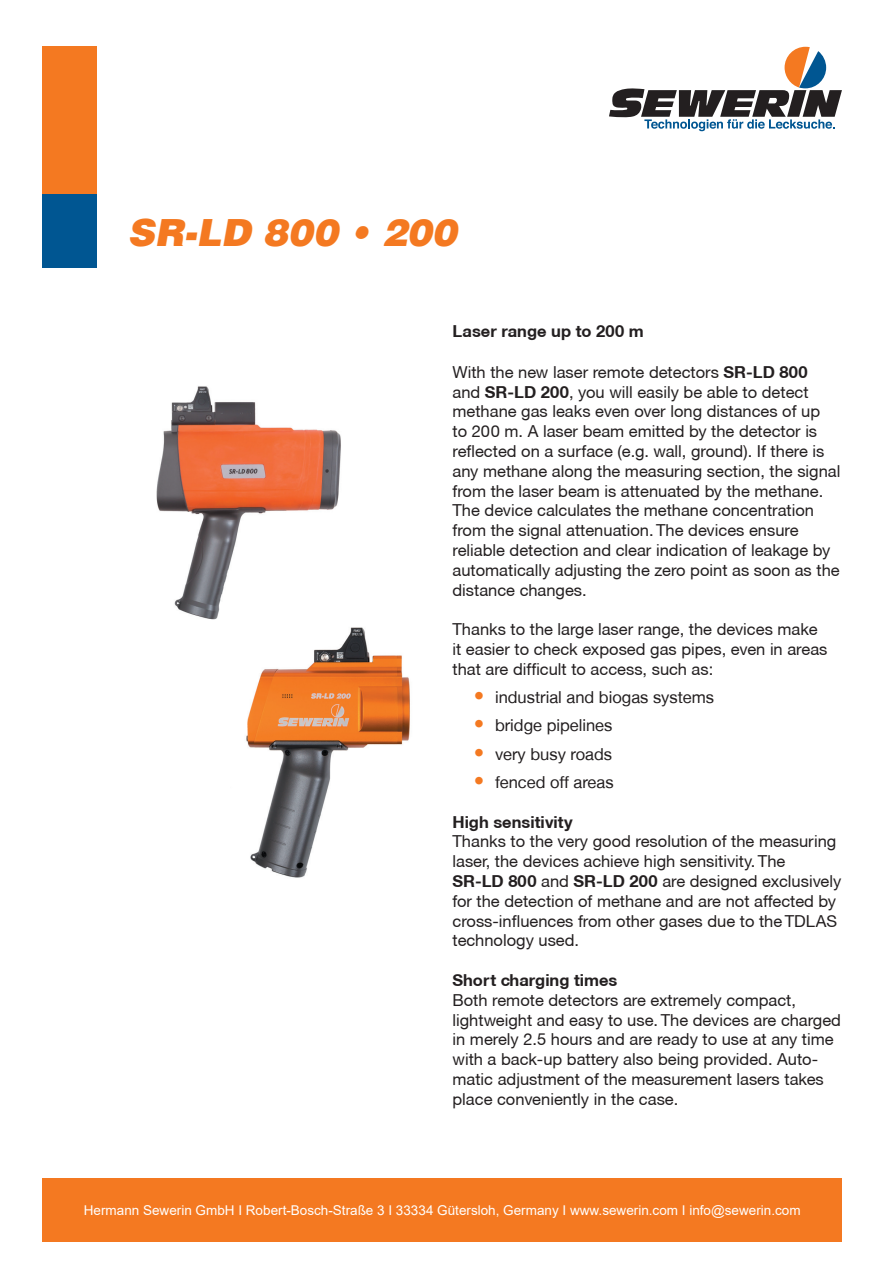
<style>
.page{position:relative;width:893px;height:1263px;background:#fff}
.page>*{position:absolute;margin:0;border:0;box-sizing:border-box;transform-origin:0 0}
.t1{font:37.5px "Airbus Special";color:#f47921}
.t2{font:16.5px/19.8px "Helvetica Neue CE";color:#231f20}
.t3{font:16.5px "Helvetica Neue LT";color:#231f20}
.t4{font:700 16.5px "Helvetica Neue CE";color:#231f20}
.t5{font:13.5px "Arial";color:#fff}
.s1{font-weight:700}
.s2{font-size:21px;color:#f47921}
</style>
<div class="page">
<div style="left:43px;top:47px;width:54px;height:147px;background:#f47921"></div>
<div style="left:43px;top:194px;width:54px;height:74px;background:#005692"></div>
<svg style="left:609px;top:47px;width:233px;height:84px"></svg>
<div style="left:43px;top:1178px;width:799px;height:64px;background:#f47921"></div>
<img style="left:246px;top:627px;width:164px;height:251px">
<img style="left:156px;top:386px;width:185px;height:234px">
<h1 class="t1" style="left:128px;top:211px;width:331px">SR-LD 800 • 200</h1>
<p class="t4" style="left:452px;top:321px;width:193px">Laser range up to 200 m</p>
<p class="t2" style="left:452px;top:362px;width:389px">With the new laser remote detectors <span class="s1">SR-LD 800<br></span>and <span class="s1">SR-LD 200</span>, you will easily be able to detect methane gas leaks even over long distances of up<br>to 200 m. A laser beam emitted by the detector is reflected on a surface (e.g. wall, ground). If there is any methane along the measuring section, the signal from the laser beam is attenuated by the methane.<br>The device calculates the methane concentration from the signal attenuation. The devices ensure reliable detection and clear indication of leakage by automatically adjusting the zero point as soon as the distance changes.</p>
<p class="t2" style="left:452px;top:620px;width:376px">Thanks to the large laser range, the devices make it easier to check exposed gas pipes, even in areas that are difficult to access, such as:</p>
<p class="t3" style="left:474px;top:687px;width:242px"><span class="s2">•</span> industrial and biogas systems</p>
<p class="t3" style="left:474px;top:716px;width:140px"><span class="s2">•</span> bridge pipelines</p>
<p class="t3" style="left:474px;top:744px;width:140px"><span class="s2">•</span> very busy roads</p>
<p class="t3" style="left:474px;top:772px;width:141px"><span class="s2">•</span> fenced off areas</p>
<p class="t4" style="left:452px;top:811px;width:122px">High sensitivity</p>
<p class="t2" style="left:452px;top:832px;width:390px">Thanks to the very good resolution of the measuring laser, the devices achieve high sensitivity. The<br><span class="s1">SR-LD 800</span> and <span class="s1">SR-LD 200</span> are designed exclusively for the detection of methane and are not affected by cross-influences from other gases due to the TDLAS technology used.</p>
<p class="t4" style="left:452px;top:970px;width:166px">Short charging times</p>
<p class="t2" style="left:452px;top:990px;width:390px">Both remote detectors are extremely compact, lightweight and easy to use. The devices are charged in merely 2.5 hours and are ready to use at any time with a back-up battery also being provided. Auto&shy;matic adjustment of the measurement lasers takes place conveniently in the case.</p>
<p class="t5" style="left:84px;top:1201px;width:718px">Hermann Sewerin GmbH I Robert-Bosch-Straße 3 I 33334 Gütersloh, Germany I www.sewerin.com I info@sewerin.com</p>
</div>
